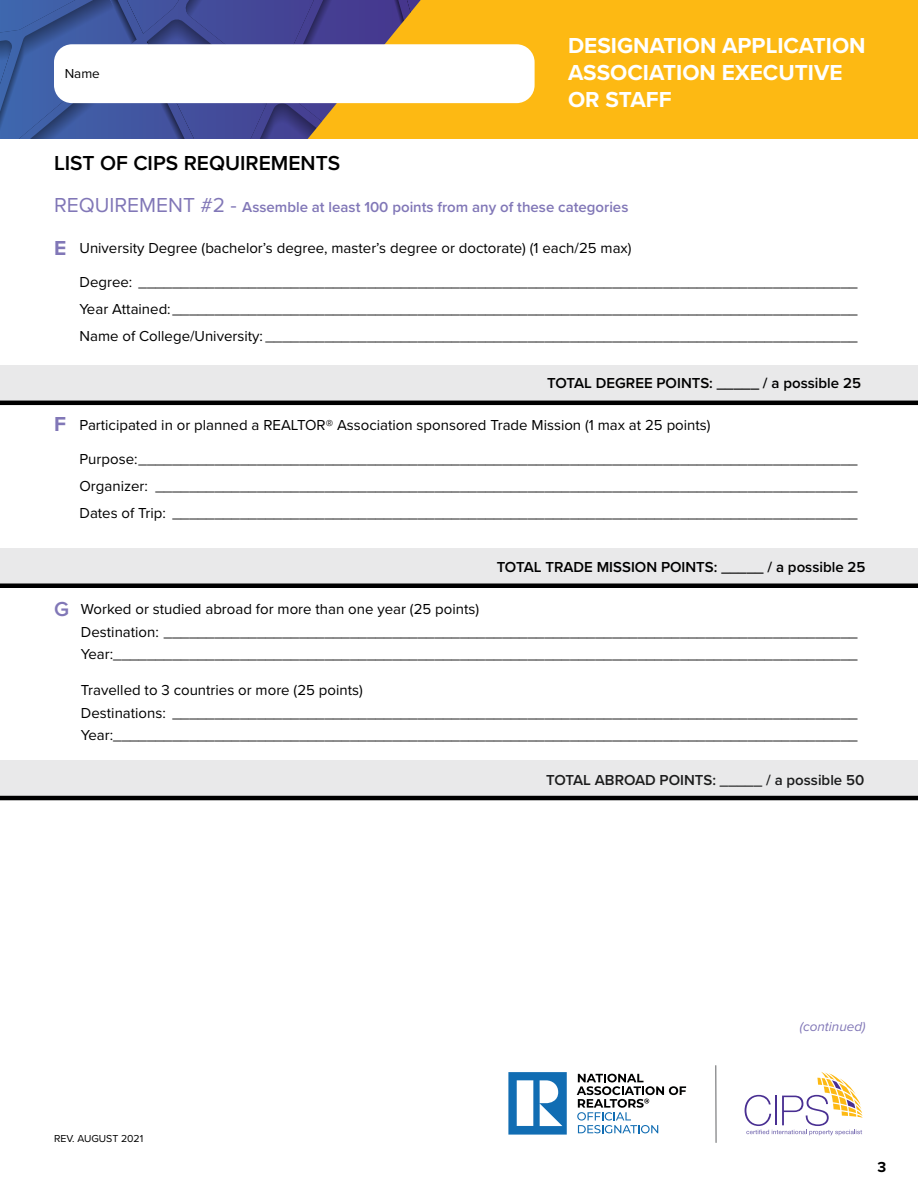
<style>
.page{position:relative;width:918px;height:1188px;background:#fff}
.page>*{position:absolute;margin:0;border:0;box-sizing:border-box;transform-origin:0 0}
.t1{font:700 22.5px/27px "Proxima Nova";color:#fff}
.t2{font:600 21px "Proxima Nova";color:#000}
.t3{font:15px/27px "Proxima Nova";color:#000;text-align:justify}
.t4{font:600 15px "Proxima Nova";color:#000}
.t5{font:600 15px "Proxima Nova";color:#8177b7}
.t6{font:700 15px "Proxima Nova";color:#000}
.t7{font:italic 13.5px "Proxima Nova";color:#8177b7}
.t8{font:13.5px "Proxima Nova";color:#000}
.t9{font:10.5px "Proxima Nova";color:#000}
.s1{font-weight:400;font-size:21px}
.s2{font-weight:700;font-size:21px;color:#8177b7}
.s3{font-weight:600;font-size:21px;color:#8177b7}
</style>
<div class="page">
<img style="left:0;top:0;width:291px;height:139px">
<svg style="left:291px;top:0;width:627px;height:139px;background:#edae1d"></svg>
<hr style="left:715px;top:1065px;width:2px;height:78px;background:#6e6f71">
<svg style="left:508px;top:1072px;width:59px;height:63px"></svg>
<svg style="left:577px;top:1074px;width:109px;height:59px"></svg>
<svg style="left:745px;top:1072px;width:117px;height:63px"></svg>
<div style="left:0;top:548px;width:918px;height:38px;background:#e9e9ea"></div>
<div style="left:0;top:583px;width:918px;height:5px;background:#000"></div>
<div style="left:0;top:365px;width:918px;height:38px;background:#e9e9ea"></div>
<hr style="left:0;top:401px;width:918px;height:4px;background:#000">
<div style="left:54px;top:44px;width:481px;height:59px;background:#fff;border-radius:18px"></div>
<div style="left:0;top:761px;width:918px;height:37px;background:#e9e9ea"></div>
<hr style="left:0;top:796px;width:918px;height:4px;background:#000">
<p class="t8" style="left:65px;top:63px;width:37px">Name</p>
<h2 class="t2" style="left:54px;top:147px;width:288px">LIST OF CIPS REQUIREMENTS</h2>
<h1 class="t1" style="left:568px;top:32px;width:299px">DESIGNATION APPLICATION<br>ASSOCIATION EXECUTIVE<br>OR STAFF</h1>
<p class="t5" style="left:54px;top:196px;width:576px"><span class="s1">REQUIREMENT #2 -</span> Assemble at least 100 points from any of these categories</p>
<p class="t3" style="left:54px;top:234px;width:579px"><span class="s2">E</span> University Degree (bachelor’s degree, master’s degree or doctorate) (1 each/25 max)</p>
<p class="t3" style="left:80px;top:268px;width:780px">Degree: _____________________________________________________________________________________ Year Attained:_________________________________________________________________________________ Name of College/University: ______________________________________________________________________</p>
<p class="t4" style="left:547px;top:371px;width:315px">TOTAL DEGREE POINTS: _____ / a possible 25</p>
<p class="t3" style="left:54px;top:411px;width:658px"><span class="s2">F</span> Participated in or planned a REALTOR® Association sponsored Trade Mission (1 max at 25 points)</p>
<p class="t3" style="left:80px;top:444px;width:780px">Purpose:_____________________________________________________________________________________ Organizer: ___________________________________________________________________________________ Dates of Trip: _________________________________________________________________________________</p>
<p class="t4" style="left:497px;top:555px;width:370px">TOTAL TRADE MISSION POINTS: _____ / a possible 25</p>
<p class="t3" style="left:81px;top:597px;width:778px;line-height:22.5px;text-align:left;text-indent:-27px"><span class="s3">G</span> Worked or studied abroad for more than one year (25 points)<br>Destination: __________________________________________________________________________________<br>Year:________________________________________________________________________________________</p>
<p class="t3" style="left:81px;top:678px;width:778px;line-height:22.5px;text-align:left">Travelled to 3 countries or more (25 points)<br>Destinations: _________________________________________________________________________________<br>Year:________________________________________________________________________________________</p>
<p class="t4" style="left:546px;top:769px;width:320px">TOTAL ABROAD POINTS: _____ / a possible 50</p>
<p class="t9" style="left:54px;top:1131px;width:91px">REV. AUGUST 2021</p>
<p class="t7" style="left:800px;top:1017px;width:67px">(continued)</p>
<p class="t6" style="left:878px;top:1156px;width:10px">3</p>
</div>
